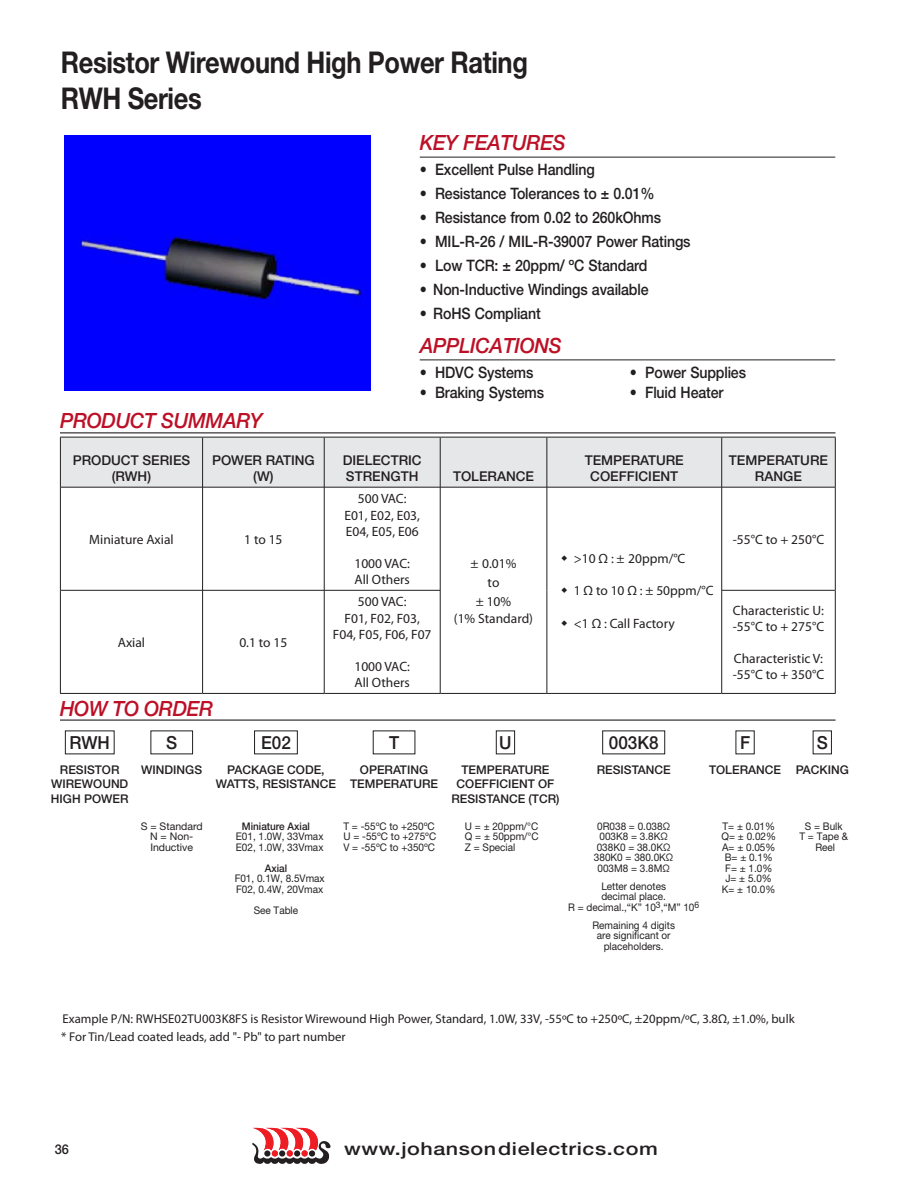
<style>
.page{position:relative;width:918px;height:1188px;background:#fff}
.page>*{position:absolute;margin:0;border:0;box-sizing:border-box;transform-origin:0 0}
.t1{font:700 30px/36px "Helvetica Neue LT Pro";letter-spacing:-.015em;color:#231f20;scale:.85 1}
.t2{font:italic 500 21px "Helvetica Neue LT Pro";letter-spacing:-.015em;color:#bc1026;scale:.95 1}
.t3{font:500 18px "Helvetica Neue LT Pro";letter-spacing:.025em;color:#231f20;scale:1.2 1}
.t4{font:500 18px "Helvetica Neue LT Pro";letter-spacing:.025em;color:#231f20;scale:.95 1}
.t5{font:500 15.75px "Helvetica Neue LT Pro";letter-spacing:-.01em;color:#231f20;scale:.9 1}
.t6{font:13.5px/16.2px "Myriad Pro";color:#231f20}
.t7{font:500 13.5px/16.2px "Helvetica Neue LT Pro";color:#231f20;text-align:center}
.t8{font:500 13.5px "Helvetica Neue LT Pro";color:#231f20;scale:.95 1}
.t9{font:12.75px "Myriad Pro";color:#231f20}
.t10{font:500 12px/14.4px "Helvetica Neue LT Pro";color:#231f20;text-align:center}
.t11{font:10.5px/10.5px "Helvetica Neue LT Pro";color:#231f20;text-align:center;scale:.95 1}
.t12{font:10.5px/10.5px "Helvetica Neue LT Pro";color:#231f20;text-align:center}
.t13{font:500 10.5px "Helvetica Neue LT Pro";color:#231f20;scale:.95 1}
</style>
<div class="page">
<svg style="left:252px;top:1128px;width:79px;height:36px"></svg>
<div style="left:61px;top:438px;width:774px;height:49px;background:#e6e7e9"></div>
<hr style="left:60px;top:437px;width:143px;height:1px;background:#231f20">
<hr style="left:60px;top:438px;width:1px;height:49px;background:#231f20">
<hr style="left:203px;top:437px;width:121px;height:1px;background:#231f20">
<hr style="left:324px;top:437px;width:116px;height:1px;background:#231f20">
<hr style="left:440px;top:437px;width:107px;height:1px;background:#231f20">
<hr style="left:547px;top:437px;width:175px;height:1px;background:#231f20">
<hr style="left:722px;top:437px;width:114px;height:1px;background:#231f20">
<hr style="left:835px;top:438px;width:1px;height:49px;background:#231f20">
<hr style="left:60px;top:487px;width:1px;height:103px;background:#231f20">
<hr style="left:835px;top:487px;width:1px;height:103px;background:#231f20">
<hr style="left:60px;top:590px;width:1px;height:103px;background:#231f20">
<hr style="left:835px;top:590px;width:1px;height:103px;background:#231f20">
<hr style="left:60px;top:693px;width:143px;height:1px;background:#231f20">
<hr style="left:203px;top:693px;width:121px;height:1px;background:#231f20">
<hr style="left:324px;top:693px;width:116px;height:1px;background:#231f20">
<hr style="left:440px;top:693px;width:107px;height:1px;background:#231f20">
<hr style="left:547px;top:693px;width:175px;height:1px;background:#231f20">
<hr style="left:722px;top:693px;width:114px;height:1px;background:#231f20">
<hr style="left:202px;top:438px;width:1px;height:49px;background:#231f20">
<hr style="left:324px;top:438px;width:1px;height:49px;background:#231f20">
<hr style="left:440px;top:438px;width:1px;height:49px;background:#231f20">
<hr style="left:547px;top:438px;width:1px;height:49px;background:#231f20">
<hr style="left:721px;top:438px;width:1px;height:49px;background:#231f20">
<hr style="left:61px;top:487px;width:142px;height:1px;background:#231f20">
<hr style="left:203px;top:487px;width:121px;height:1px;background:#231f20">
<hr style="left:202px;top:487px;width:1px;height:103px;background:#231f20">
<hr style="left:324px;top:487px;width:116px;height:1px;background:#231f20">
<hr style="left:324px;top:487px;width:1px;height:103px;background:#231f20">
<hr style="left:440px;top:487px;width:107px;height:1px;background:#231f20">
<hr style="left:440px;top:487px;width:1px;height:103px;background:#231f20">
<hr style="left:547px;top:487px;width:175px;height:1px;background:#231f20">
<hr style="left:547px;top:487px;width:1px;height:103px;background:#231f20">
<hr style="left:722px;top:487px;width:113px;height:1px;background:#231f20">
<hr style="left:721px;top:487px;width:1px;height:103px;background:#231f20">
<hr style="left:61px;top:590px;width:142px;height:1px;background:#231f20">
<hr style="left:203px;top:590px;width:121px;height:1px;background:#231f20">
<hr style="left:202px;top:590px;width:1px;height:103px;background:#231f20">
<hr style="left:324px;top:590px;width:116px;height:1px;background:#231f20">
<hr style="left:324px;top:590px;width:1px;height:103px;background:#231f20">
<hr style="left:440px;top:590px;width:1px;height:103px;background:#231f20">
<hr style="left:547px;top:590px;width:1px;height:103px;background:#231f20">
<hr style="left:722px;top:590px;width:113px;height:1px;background:#231f20">
<hr style="left:721px;top:590px;width:1px;height:103px;background:#231f20">
<hr style="left:60px;top:432px;width:776px;height:1px;background:#231f20">
<hr style="left:60px;top:720px;width:776px;height:1px;background:#231f20">
<img style="left:64px;top:136px;width:306px;height:255px">
<hr style="left:420px;top:157px;width:415px;height:1px;background:#231f20">
<hr style="left:420px;top:360px;width:415px;height:1px;background:#231f20">
<div style="left:254px;top:731px;width:44px;height:23px;border:1px solid #231f20"></div>
<div style="left:496px;top:731px;width:19px;height:23px;border:1px solid #231f20"></div>
<div style="left:813px;top:731px;width:19px;height:23px;border:1px solid #231f20"></div>
<h1 class="t1" style="left:61px;top:44px;width:551px">Resistor Wirewound High Power Rating<br>RWH Series</h1>
<h2 class="t2" style="left:420px;top:130px;width:155px">KEY FEATURES</h2>
<h3 class="t5" style="left:420px;top:160px;width:196px">• Excellent Pulse Handling</h3>
<h3 class="t5" style="left:420px;top:184px;width:262px">• Resistance Tolerances to ± 0.01%</h3>
<h3 class="t5" style="left:420px;top:208px;width:270px">• Resistance from 0.02 to 260kOhms</h3>
<h3 class="t5" style="left:420px;top:232px;width:303px">• MIL-R-26 / MIL-R-39007 Power Ratings</h3>
<h3 class="t5" style="left:420px;top:256px;width:254px">• Low TCR: ± 20ppm/ ºC Standard</h3>
<h3 class="t5" style="left:420px;top:280px;width:256px">• Non-Inductive Windings available</h3>
<h3 class="t5" style="left:420px;top:304px;width:136px">• RoHS Compliant</h3>
<h2 class="t2" style="left:420px;top:333px;width:151px">APPLICATIONS</h2>
<h3 class="t5" style="left:420px;top:363px;width:128px">• HDVC Systems</h3>
<h3 class="t5" style="left:630px;top:363px;width:131px">• Power Supplies</h3>
<h3 class="t5" style="left:420px;top:383px;width:140px">• Braking Systems</h3>
<h3 class="t5" style="left:630px;top:383px;width:106px">• Fluid Heater</h3>
<h2 class="t2" style="left:60px;top:408px;width:215px">PRODUCT SUMMARY</h2>
<p class="t7" style="left:73px;top:452px;width:119px">PRODUCT SERIES (RWH)</p>
<p class="t7" style="left:212px;top:452px;width:104px">POWER RATING (W)</p>
<p class="t7" style="left:343px;top:452px;width:81px;text-align:left">DIELECTRIC<br>STRENGTH</p>
<p class="t7" style="left:453px;top:468px;width:83px">TOLERANCE</p>
<p class="t6" style="left:89px;top:531px;width:86px">Miniature Axial</p>
<p class="t6" style="left:244px;top:531px;width:40px">1 to 15</p>
<p class="t6" style="left:118px;top:634px;width:29px">Axial</p>
<p class="t6" style="left:239px;top:634px;width:50px">0.1 to 15</p>
<h2 class="t2" style="left:60px;top:696px;width:163px">HOW TO ORDER</h2>
<p class="t6" style="left:344px;top:490px;width:77px;text-align:center">500 VAC:<br>E01, E02, E03,<br>E04, E05, E06</p>
<p class="t6" style="left:354px;top:555px;width:57px">1000 VAC:<br>All Others</p>
<p class="t6" style="left:471px;top:554px;width:47px;line-height:19.2px;text-align:center">± 0.01% to<br>± 10%</p>
<p class="t6" style="left:454px;top:610px;width:81px">(1% Standard)</p>
<p class="t6" style="left:333px;top:594px;width:100px;text-align:center">500 VAC:<br>F01, F02, F03,<br>F04, F05, F06, F07</p>
<p class="t6" style="left:354px;top:658px;width:57px">1000 VAC:<br>All Others</p>
<p class="t7" style="left:585px;top:452px;width:101px">TEMPERATURE<br>COEFFICIENT</p>
<p class="t7" style="left:729px;top:452px;width:101px">TEMPERATURE<br>RANGE</p>
<p class="t6" style="left:574px;top:550px;width:113px">&gt;10 Ω : ± 20ppm/°C</p>
<p class="t6" style="left:574px;top:582px;width:141px">1 Ω to 10 Ω : ± 50ppm/°C</p>
<p class="t6" style="left:574px;top:615px;width:102px">&lt;1 Ω : Call Factory</p>
<p class="t6" style="left:733px;top:531px;width:93px">-55°C to + 250°C</p>
<p class="t6" style="left:733px;top:602px;width:93px">Characteristic U: -55°C to + 275°C</p>
<p class="t6" style="left:733px;top:650px;width:93px">Characteristic V: -55°C to + 350°C</p>
<h3 class="t4" style="left:70px;top:732px;width:44px">RWH</h3>
<h3 class="t4" style="left:166px;top:732px;width:13px">S</h3>
<h3 class="t4" style="left:261px;top:732px;width:33px">E02</h3>
<h3 class="t4" style="left:389px;top:732px;width:12px">T</h3>
<h3 class="t4" style="left:499px;top:732px;width:14px">U</h3>
<h3 class="t4" style="left:609px;top:732px;width:54px">003K8</h3>
<h3 class="t4" style="left:740px;top:732px;width:12px">F</h3>
<h3 class="t4" style="left:817px;top:732px;width:13px">S</h3>
<p class="t10" style="left:51px;top:762px;width:79px">RESISTOR<br>WIREWOUND<br>HIGH POWER</p>
<p class="t10" style="left:141px;top:762px;width:62px">WINDINGS</p>
<p class="t10" style="left:216px;top:762px;width:122px">PACKAGE CODE,<br>WATTS, RESISTANCE</p>
<p class="t10" style="left:350px;top:762px;width:90px">OPERATING<br>TEMPERATURE</p>
<p class="t10" style="left:451px;top:762px;width:110px">TEMPERATURE<br>COEFFICIENT OF<br>RESISTANCE (TCR)</p>
<p class="t10" style="left:597px;top:762px;width:75px">RESISTANCE</p>
<p class="t10" style="left:709px;top:762px;width:141px">TOLERANCE PACKING</p>
<p class="t12" style="left:141px;top:821px;width:64px">S = Standard<br>N = Non-<br>Inductive</p>
<p class="t13" style="left:242px;top:820px;width:73px">Miniature Axial</p>
<p class="t11" style="left:343px;top:821px;width:99px;text-align:left">T = -55ºC to +250ºC<br>U = -55ºC to +275ºC<br>V = -55ºC to +350ºC</p>
<p class="t11" style="left:465px;top:821px;width:79px;text-align:justify">U = ± 20ppm/°C Q = ± 50ppm/°C Z = Special</p>
<p class="t11" style="left:594px;top:821px;width:85px">0R038 = 0.038Ω<br>003K8 = 3.8KΩ<br>038K0 = 38.0KΩ<br>380K0 = 380.0KΩ<br>003M8 = 3.8MΩ</p>
<p class="t11" style="left:568px;top:881px;width:140px">Letter denotes<br>decimal place.<br>R = decimal.,“K” 10<sup>3</sup>,“M” 10<sup>6</sup></p>
<p class="t11" style="left:592px;top:920px;width:88px">Remaining 4 digits are significant or placeholders.</p>
<p class="t11" style="left:722px;top:821px;width:59px">T= ± 0.01%<br>Q= ± 0.02%<br>A= ± 0.05%<br>B= ± 0.1%<br>F= ± 1.0%<br>J= ± 5.0%<br>K= ± 10.0%</p>
<p class="t11" style="left:799px;top:821px;width:53px">S = Bulk<br>T = Tape &amp;<br>Reel</p>
<p class="t11" style="left:236px;top:831px;width:94px;text-align:left">E01, 1.0W, 33Vmax<br>E02, 1.0W, 33Vmax</p>
<p class="t13" style="left:265px;top:862px;width:25px">Axial</p>
<p class="t11" style="left:235px;top:873px;width:96px;text-align:left">F01, 0.1W, 8.5Vmax<br>F02, 0.4W, 20Vmax</p>
<p class="t11" style="left:254px;top:905px;width:48px">See Table</p>
<p class="t9" style="left:63px;top:1011px;width:734px">Example P/N: RWHSE02TU003K8FS is Resistor Wirewound High Power, Standard, 1.0W, 33V, -55ºC to +250ºC, ±20ppm/ºC, 3.8Ω, ±1.0%, bulk</p>
<p class="t9" style="left:61px;top:1029px;width:286px">* For Tin/Lead coated leads, add "- Pb" to part number</p>
<p class="t8" style="left:55px;top:1141px;width:17px">36</p>
<h3 class="t3" style="left:344px;top:1138px;width:263px">www.johansondielectrics.com</h3>
</div>
